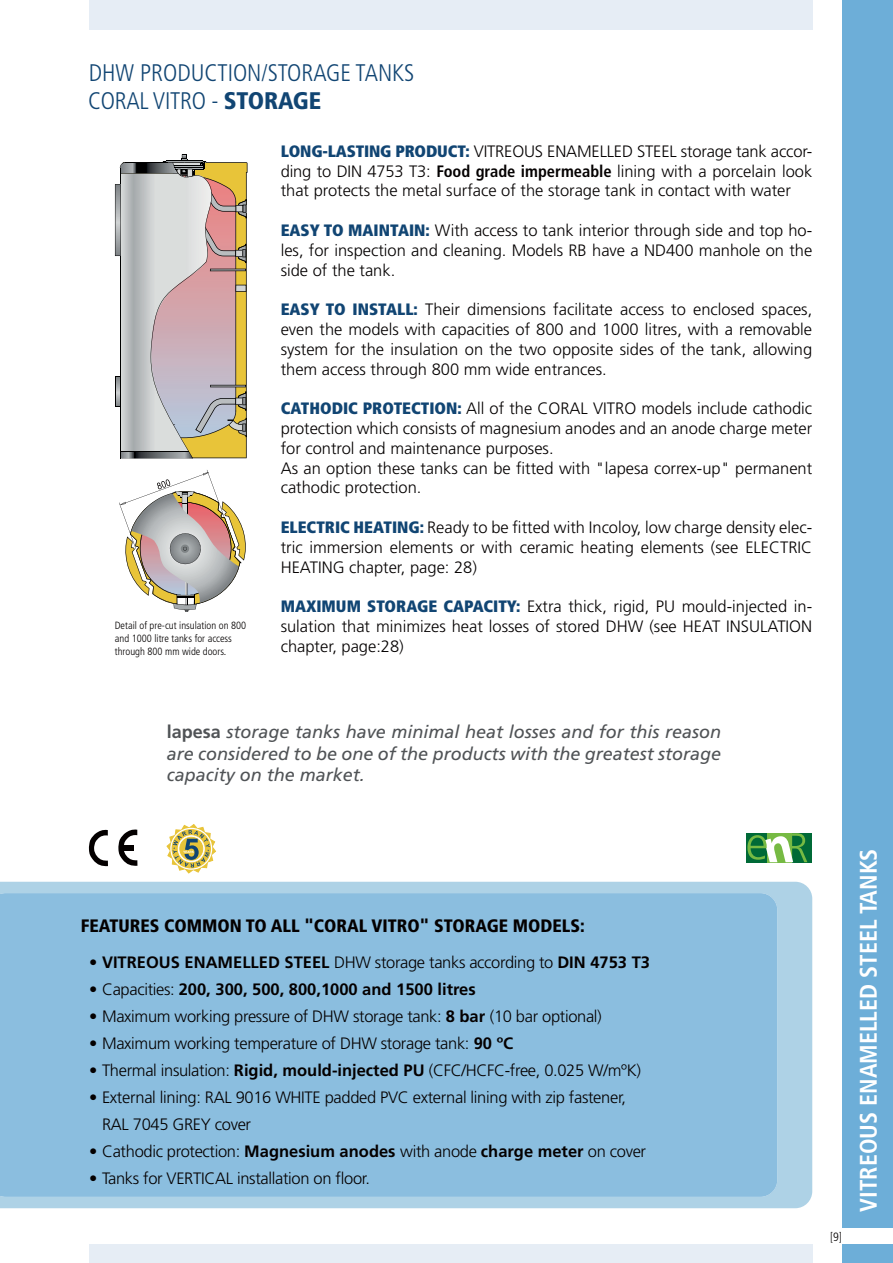
<style>
.page{position:relative;width:893px;height:1263px;background:#fff}
.page>*{position:absolute;margin:0;border:0;box-sizing:border-box;transform-origin:0 0}
.t1{font:300 condensed 24px "Frutiger LT Std";color:#114573}
.t2{font:700 condensed 24px "Frutiger LT Std";color:#fff}
.t3{font:italic 18px/21.6px "Frutiger LT Std";color:#505356;text-align:justify}
.t4{font:900 condensed 18px "Frutiger LT Std";color:#040000}
.t5{font:300 16.5px/19.8px "Frutiger LT Std";color:#040000;text-align:justify}
.t6{font:300 16.5px/27px "Frutiger LT Std";letter-spacing:-.02em;color:#040000}
.t7{font:700 16.5px "Frutiger LT Std";color:#040000}
.t8{font:300 condensed 12px "Frutiger LT Std";color:#040000}
.t9{font:300 condensed 10.5px/12.6px "Frutiger LT Std";color:#040000}
.s1{font-weight:900}
.s2{font-weight:900;font-stretch:condensed;color:#114573}
.s3{font-weight:700;font-stretch:condensed}
.s4{font-weight:700;font-style:normal}
.s5{font-weight:300}
.s6{font-weight:700}
</style>
<div class="page">
<div style="left:842px;top:0;width:51px;height:1228px;background:#6daed8"></div>
<div style="left:842px;top:1245px;width:51px;height:18px;background:#6daed8"></div>
<div style="left:89px;top:0;width:723px;height:30px;background:#e6edf5"></div>
<div style="left:89px;top:1245px;width:723px;height:18px;background:#e6edf5"></div>
<div style="left:0;top:882px;width:812px;height:326px;background:#aed2e6"></div>
<div style="left:0;top:893px;width:777px;height:304px;background:#8bbedf"></div>
<svg style="left:89px;top:829px;width:19px;height:37px"></svg>
<svg style="left:118px;top:829px;width:19px;height:37px"></svg>
<div style="left:787px;top:833px;width:25px;height:29px;background:#006a37"></div>
<div style="left:746px;top:833px;width:25px;height:29px;background:#006a37"></div>
<svg style="left:747px;top:833px;width:60px;height:29px"></svg>
<svg style="left:119px;top:470px;width:127px;height:142px"></svg>
<svg style="left:115px;top:154px;width:132px;height:305px;background:#c6b9ae"></svg>
<svg style="left:167px;top:824px;width:49px;height:49px"></svg>
<h1 class="t1" style="left:89px;top:62px;width:327px">DHW PRODUCTION/STORAGE TANKS</h1>
<h1 class="t1" style="left:88px;top:91px;width:235px">CORAL VITRO - <span class="s1">STORAGE</span></h1>
<p class="t9" style="left:115px;top:620px;width:133px">Detail of pre-cut insulation on 800 and 1000 litre tanks for access through 800 mm wide doors.</p>
<p class="t5" style="left:281px;top:142px;width:533px"><span class="s2">LONG-LASTING PRODUCT:</span> VITREOUS ENAMELLED STEEL storage tank accor&shy;ding to DIN 4753 T3: <span class="s3">Food grade impermeable</span> lining with a porcelain look that protects the metal surface of the storage tank in contact with water</p>
<p class="t5" style="left:281px;top:221px;width:533px"><span class="s2">EASY TO MAINTAIN:</span> With access to tank interior through side and top ho&shy;les, for inspection and cleaning. Models RB have a ND400 manhole on the side of the tank.</p>
<p class="t5" style="left:281px;top:300px;width:533px"><span class="s2">EASY TO INSTALL:</span> Their dimensions facilitate access to enclosed spaces, even the models with capacities of 800 and 1000 litres, with a removable system for the insulation on the two opposite sides of the tank, allowing them access through 800 mm wide entrances.</p>
<p class="t5" style="left:281px;top:399px;width:533px;text-align:left"><span class="s2">CATHODIC PROTECTION:</span> All of the CORAL VITRO models include cathodic protection which consists of magnesium anodes and an anode charge meter for control and maintenance purposes.<br>As an option these tanks can be fitted with "lapesa correx-up" permanent cathodic protection.</p>
<p class="t5" style="left:281px;top:518px;width:533px"><span class="s2">ELECTRIC HEATING:</span> Ready to be fitted with Incoloy, low charge density elec&shy;tric immersion elements or with ceramic heating elements (see ELECTRIC HEATING chapter, page: 28)</p>
<p class="t5" style="left:281px;top:597px;width:533px"><span class="s2">MAXIMUM STORAGE CAPACITY:</span> Extra thick, rigid, PU mould-injected in&shy;sulation that minimizes heat losses of stored DHW (see HEAT INSULATION chapter, page:28)</p>
<p class="t3" style="left:167px;top:722px;width:556px"><span class="s4">lapesa</span> storage tanks have minimal heat losses and for this reason are considered to be one of the products with the greatest storage capacity on the market.</p>
<p class="t4" style="left:81px;top:916px;width:505px">FEATURES COMMON TO ALL "CORAL VITRO" STORAGE MODELS:</p>
<p class="t7" style="left:89px;top:956px;width:562px">• VITREOUS ENAMELLED STEEL <span class="s5">DHW storage tanks according to</span> DIN 4753 T3</p>
<p class="t7" style="left:89px;top:983px;width:388px"><span class="s5">• Capacities:</span> 200, 300, 500, 800,1000 and 1500 litres</p>
<p class="t6" style="left:89px;top:1004px;width:514px">• Maximum working pressure of DHW storage tank: <span class="s6">8 bar</span> (10 bar optional)</p>
<p class="t6" style="left:89px;top:1031px;width:425px">• Maximum working temperature of DHW storage tank: <span class="s6">90 ºC</span></p>
<p class="t6" style="left:89px;top:1058px;width:553px">• Thermal insulation: <span class="s6">Rigid, mould-injected PU</span> (CFC/HCFC-free, 0.025 W/mºK)</p>
<p class="t6" style="left:102px;top:1085px;width:526px;text-indent:-13px">• External lining: RAL 9016 WHITE padded PVC external lining with zip fastener,<br>RAL 7045 GREY cover</p>
<p class="t6" style="left:89px;top:1139px;width:558px">• Cathodic protection: <span class="s6">Magnesium anodes</span> with anode <span class="s6">charge meter</span> on cover</p>
<p class="t6" style="left:89px;top:1166px;width:282px">• Tanks for VERTICAL installation on floor.</p>
<p class="t8" style="left:830px;top:1231px;width:13px">[9]</p>
<h1 class="t2" style="left:858px;top:1212px;width:365px;rotate:-90deg">VITREOUS ENAMELLED STEEL TANKS</h1>
</div>
